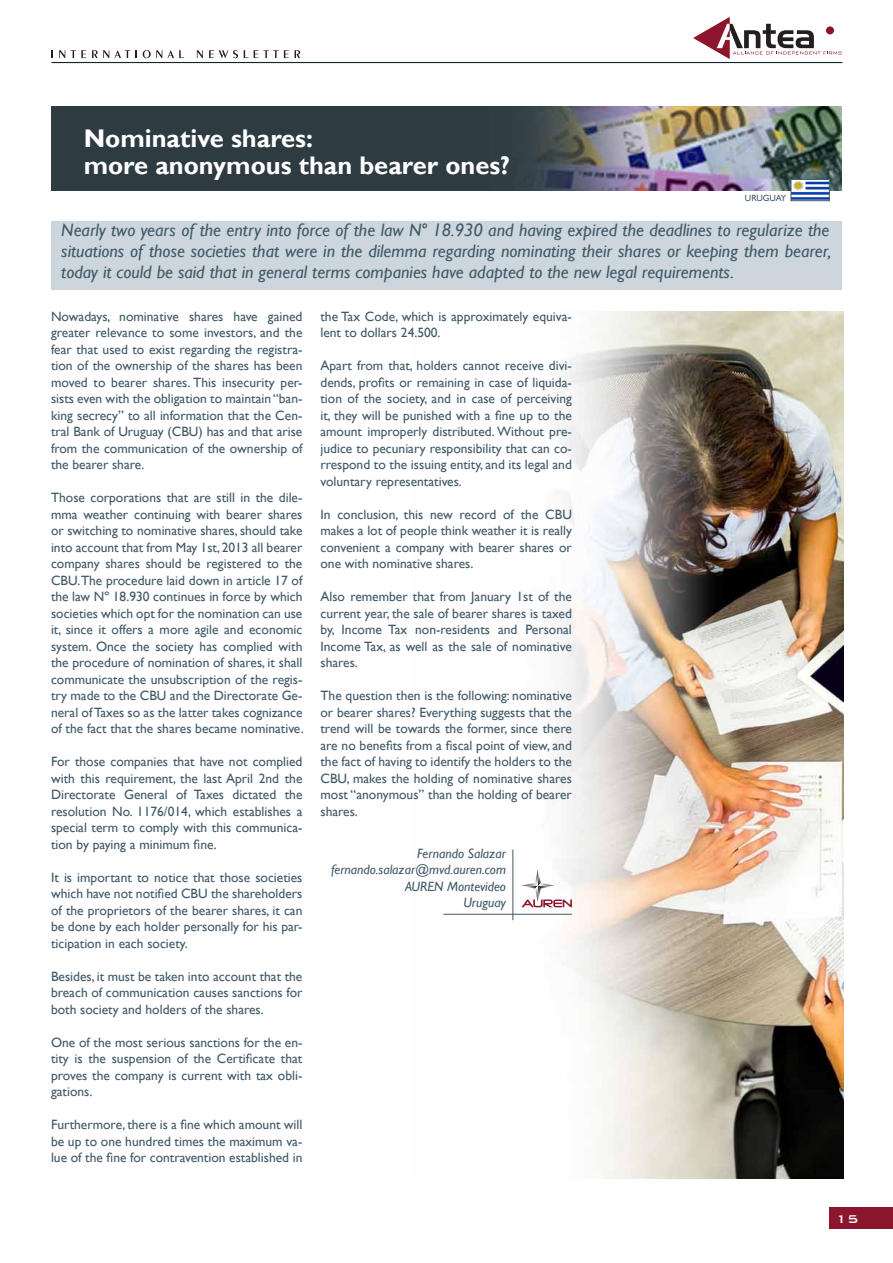
<style>
.page{position:relative;width:893px;height:1263px;background:#fff}
.page>*{position:absolute;margin:0;border:0;box-sizing:border-box;transform-origin:0 0}
.t1{font:700 25.5px "Gill Sans";color:#fff}
.TEXTO_ARTÍCULOS{font:italic 18px/21px "Gill Sans";color:#405968;text-align:justify}
.t2{font:500 15px "Bank Gothic BT";color:#fff}
.TEXTO_ARTÍCULOS-2{font:13.5px/16.5px "Gill Sans";color:#405968;text-align:justify}
.TEXTO_ARTÍCULOS-3{font:italic 13.5px "Gill Sans";color:#405968}
.t3{font:9px "Gill Sans";letter-spacing:-.01em;color:#405968}
</style>
<div class="page">
<div style="left:829px;top:1208px;width:64px;height:21px;background:#8d162f"></div>
<img style="left:443px;top:311px;width:400px;height:868px">
<div style="left:51px;top:221px;width:791px;height:69px;background:#cdd6dd"></div>
<img style="left:51px;top:106px;width:791px;height:84px">
<img style="left:793px;top:181px;width:34px;height:18px">
<div style="left:791px;top:179px;width:38px;height:22px;border:1px solid #405968"></div>
<svg style="left:521px;top:869px;width:51px;height:38px"></svg>
<hr style="left:443px;top:914px;width:129px;height:1px;background:#405968">
<hr style="left:512px;top:849px;width:1px;height:71px;background:#405968">
<svg style="left:59px;top:50px;width:6px;height:8px"></svg>
<svg style="left:71px;top:50px;width:15px;height:8px"></svg>
<svg style="left:92px;top:50px;width:45px;height:8px"></svg>
<svg style="left:143px;top:50px;width:41px;height:8px"></svg>
<svg style="left:197px;top:50px;width:6px;height:8px"></svg>
<svg style="left:209px;top:50px;width:29px;height:8px"></svg>
<svg style="left:244px;top:50px;width:45px;height:8px"></svg>
<svg style="left:295px;top:50px;width:5px;height:8px"></svg>
<svg style="left:693px;top:17px;width:148px;height:42px"></svg>
<div style="left:826px;top:26px;width:8px;height:8px;background:#8d162f;border-radius:50%"></div>
<hr style="left:52px;top:62px;width:790px;height:1px;background:#122632">
<p class="t1" style="left:84px;top:123px;width:231px">Nominative shares:</p>
<p class="t1" style="left:84px;top:150px;width:428px">more anonymous than bearer ones?</p>
<p class="t3" style="left:745px;top:193px;width:43px">URUGUAY</p>
<p class="TEXTO_ARTÍCULOS" style="left:61px;top:220px;width:771px">Nearly two years of the entry into force of the law Nº 18.930 and having expired the deadlines to regularize the situations of those societies that were in the dilemma regarding nominating their shares or keeping them bearer, today it could be said that in general terms companies have adapted to the new legal requirements.</p>
<p class="TEXTO_ARTÍCULOS-2" style="left:51px;top:308px;width:253px">Nowadays, nominative shares have gained greater relevance to some investors, and the fear that used to exist regarding the registra&shy;tion of the ownership of the shares has been moved to bearer shares. This insecurity per&shy;sists even with the obligation to maintain “ban&shy;king secrecy” to all information that the Cen&shy;tral Bank of Uruguay (CBU) has and that arise from the communication of the ownership of the bearer share.</p>
<p class="TEXTO_ARTÍCULOS-2" style="left:51px;top:490px;width:254px">Those corporations that are still in the dile&shy;mma weather continuing with bearer shares or switching to nominative shares, should take into account that from May 1st, 2013 all bearer company shares should be registered to the CBU.The procedure laid down in article 17 of the law Nº 18.930 continues in force by which societies which opt for the nomination can use it, since it offers a more agile and economic system. Once the society has complied with the procedure of nomination of shares, it shall communicate the unsubscription of the regis&shy;try made to the CBU and the Directorate Ge&shy;neral of Taxes so as the latter takes cognizance of the fact that the shares became nominative.</p>
<p class="TEXTO_ARTÍCULOS-2" style="left:51px;top:754px;width:253px">For those companies that have not complied with this requirement, the last April 2nd the Directorate General of Taxes dictated the resolution No. 1176/014, which establishes a special term to comply with this communica&shy;tion by paying a minimum fine.</p>
<p class="TEXTO_ARTÍCULOS-2" style="left:51px;top:869px;width:253px">It is important to notice that those societies which have not notified CBU the shareholders of the proprietors of the bearer shares, it can be done by each holder personally for his par&shy;ticipation in each society.</p>
<p class="TEXTO_ARTÍCULOS-2" style="left:51px;top:968px;width:253px">Besides, it must be taken into account that the breach of communication causes sanctions for both society and holders of the shares.</p>
<p class="TEXTO_ARTÍCULOS-2" style="left:51px;top:1034px;width:253px">One of the most serious sanctions for the en&shy;tity is the suspension of the Certificate that proves the company is current with tax obli&shy;gations.</p>
<p class="TEXTO_ARTÍCULOS-2" style="left:51px;top:1117px;width:253px">Furthermore, there is a fine which amount will be up to one hundred times the maximum va&shy;lue of the fine for contravention established in</p>
<p class="TEXTO_ARTÍCULOS-2" style="left:320px;top:308px;width:253px">the Tax Code, which is approximately equiva&shy;lent to dollars 24.500.</p>
<p class="TEXTO_ARTÍCULOS-2" style="left:320px;top:358px;width:253px">Apart from that, holders cannot receive divi&shy;dends, profits or remaining in case of liquida&shy;tion of the society, and in case of perceiving it, they will be punished with a fine up to the amount improperly distributed. Without pre&shy;judice to pecuniary responsibility that can co&shy;rrespond to the issuing entity, and its legal and voluntary representatives.</p>
<p class="TEXTO_ARTÍCULOS-2" style="left:320px;top:506px;width:253px">In conclusion, this new record of the CBU makes a lot of people think weather it is really convenient a company with bearer shares or one with nominative shares.</p>
<p class="TEXTO_ARTÍCULOS-2" style="left:320px;top:589px;width:253px">Also remember that from January 1st of the current year, the sale of bearer shares is taxed by, Income Tax non-residents and Personal Income Tax, as well as the sale of nominative shares.</p>
<p class="TEXTO_ARTÍCULOS-2" style="left:320px;top:688px;width:253px">The question then is the following: nominative or bearer shares? Everything suggests that the trend will be towards the former, since there are no benefits from a fiscal point of view, and the fact of having to identify the holders to the CBU, makes the holding of nominative shares most “anonymous” than the holding of bearer shares.</p>
<p class="TEXTO_ARTÍCULOS-3" style="left:417px;top:845px;width:90px">Fernando Salazar</p>
<p class="TEXTO_ARTÍCULOS-3" style="left:331px;top:862px;width:177px">fernando.salazar@mvd.auren.com</p>
<p class="TEXTO_ARTÍCULOS-3" style="left:405px;top:878px;width:102px">AUREN Montevideo</p>
<p class="TEXTO_ARTÍCULOS-3" style="left:463px;top:895px;width:44px">Uruguay</p>
<p class="t2" style="left:835px;top:1211px;width:25px">15</p>
</div>
